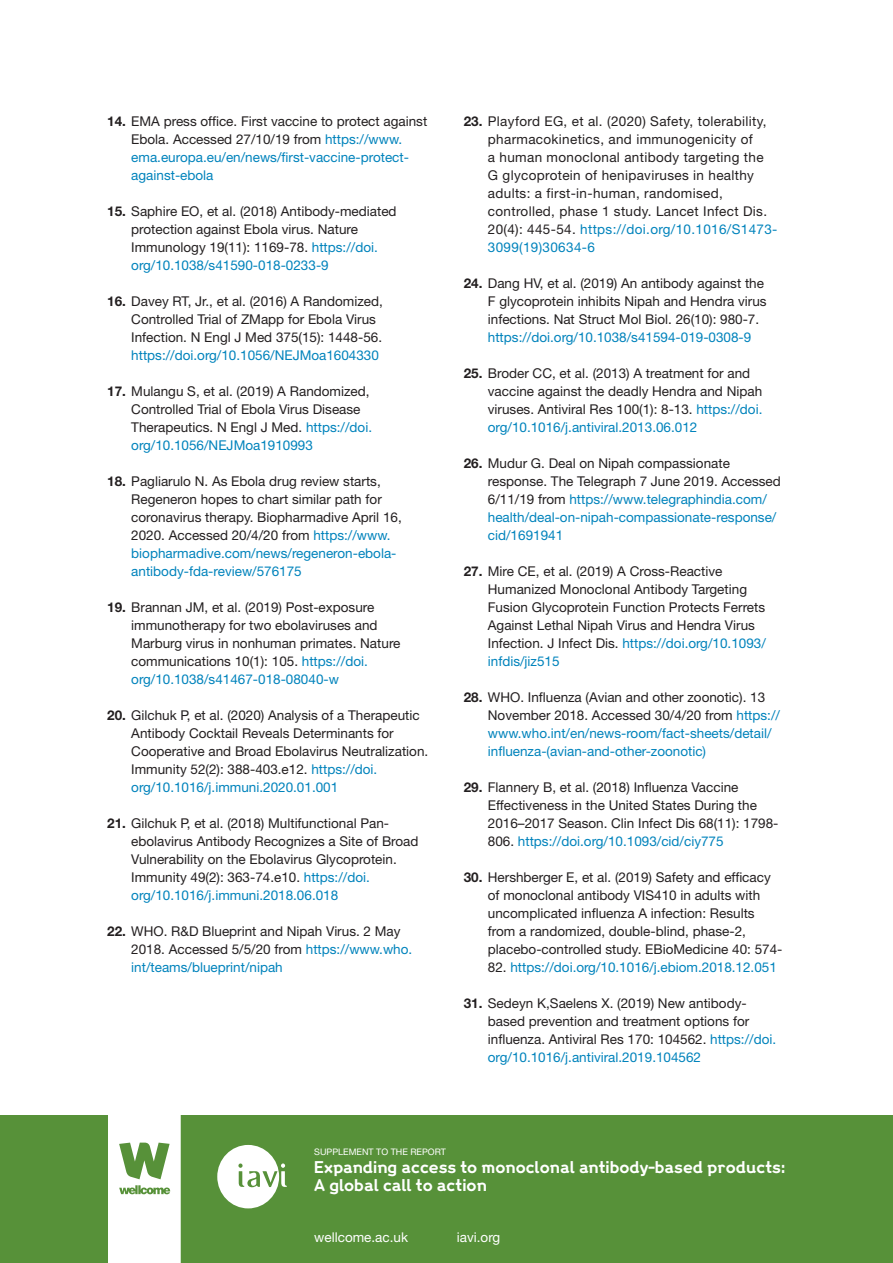
<style>
.page{position:relative;width:893px;height:1263px;background:#fff}
.page>*{position:absolute;margin:0;border:0;box-sizing:border-box;transform-origin:0 0}
.t1{font:700 15px/18px "Wellcome";color:#fff}
.Body_text{font:13.5px/18px "Helvetica Neue LT Std";color:#231f20}
.Body_text-2{font:13.5px/18px "Helvetica Neue LT Std";color:#0083bc}
.Body_text-3{font:13.5px/18px "Helvetica Neue LT Std";letter-spacing:.025em;color:#231f20}
.Body_text-4{font:13.5px "Helvetica Neue LT Std";color:#fff}
.t2{font:9px "Helvetica Neue LT Std";color:#fff}
.s1{font-weight:700}
.s2{color:#0083bc}
.s3{font-weight:700;color:#231f20}
.s4{color:#231f20}
</style>
<div class="page">
<div style="left:0;top:1115px;width:893px;height:148px;background:#579139"></div>
<div style="left:217px;top:1145px;width:62px;height:63px;background:#fff;border-radius:50%"></div>
<svg style="left:238px;top:1163px;width:49px;height:24px"></svg>
<svg style="left:108px;top:1115px;width:73px;height:148px;background:#e7efe3"></svg>
<p class="Body_text" style="left:131px;top:112px;width:298px;text-indent:-24px"><span class="s1">14.</span> EMA press office. First vaccine to protect against Ebola. Accessed 27/10/19 from <span class="s2">https://www. ema.europa.eu/en/news/first-vaccine-protect&shy;against-ebola</span></p>
<p class="Body_text" style="left:131px;top:202px;width:267px;text-indent:-24px"><span class="s1">15.</span> Saphire EO, et al. (2018) Antibody-mediated protection against Ebola virus. Nature Immunology 19(11): 1169-78. <span class="s2">https://doi. org/10.1038/s41590-018-0233-9</span></p>
<p class="Body_text" style="left:131px;top:292px;width:253px;text-indent:-24px"><span class="s1">16.</span> Davey RT, Jr., et al. (2016) A Randomized, Controlled Trial of ZMapp for Ebola Virus Infection. N Engl J Med 375(15): 1448-56. <span class="s2">https://doi.org/10.1056/NEJMoa1604330</span></p>
<p class="Body_text" style="left:131px;top:382px;width:242px;text-indent:-24px"><span class="s1">17.</span> Mulangu S, et al. (2019) A Randomized, Controlled Trial of Ebola Virus Disease Therapeutics. N Engl J Med. <span class="s2">https://doi. org/10.1056/NEJMoa1910993</span></p>
<p class="Body_text" style="left:131px;top:472px;width:272px;text-indent:-24px"><span class="s1">18.</span> Pagliarulo N. As Ebola drug review starts, Regeneron hopes to chart similar path for coronavirus therapy. Biopharmadive April 16, 2020. Accessed 20/4/20 from <span class="s2">https://www. biopharmadive.com/news/regeneron-ebola&shy;antibody-fda-review/576175</span></p>
<p class="Body_text" style="left:131px;top:598px;width:271px;text-indent:-24px"><span class="s1">19.</span> Brannan JM, et al. (2019) Post-exposure immunotherapy for two ebolaviruses and Marburg virus in nonhuman primates. Nature communications 10(1): 105. <span class="s2">https://doi. org/10.1038/s41467-018-08040-w</span></p>
<p class="Body_text" style="left:131px;top:706px;width:298px;text-indent:-24px"><span class="s1">20.</span> Gilchuk P, et al. (2020) Analysis of a Therapeutic Antibody Cocktail Reveals Determinants for Cooperative and Broad Ebolavirus Neutralization.<br>Immunity 52(2): 388-403.e12. <span class="s2">https://doi. org/10.1016/j.immuni.2020.01.001</span></p>
<p class="Body_text" style="left:131px;top:814px;width:289px;text-indent:-24px"><span class="s1">21.</span> Gilchuk P, et al. (2018) Multifunctional Pan&shy;ebolavirus Antibody Recognizes a Site of Broad Vulnerability on the Ebolavirus Glycoprotein.<br>Immunity 49(2): 363-74.e10. <span class="s2">https://doi. org/10.1016/j.immuni.2018.06.018</span></p>
<p class="Body_text" style="left:131px;top:922px;width:283px;text-indent:-24px"><span class="s1">22.</span> WHO. R&amp;D Blueprint and Nipah Virus. 2 May<br>2018. Accessed 5/5/20 from <span class="s2">https://www.who. int/teams/blueprint/nipah</span></p>
<p class="Body_text-3" style="left:488px;top:112px;width:291px;text-indent:-24px"><span class="s1">23.</span> Playford EG, et al. (2020) Safety, tolerability, pharmacokinetics, and immunogenicity of<br>a human monoclonal antibody targeting the<br>G glycoprotein of henipaviruses in healthy adults: a first-in-human, randomised, controlled, phase 1 study. Lancet Infect Dis.<br>20(4): 445-54. <span class="s2">https://doi.org/10.1016/S1473- 3099(19)30634-6</span></p>
<p class="Body_text" style="left:488px;top:274px;width:280px;text-indent:-24px"><span class="s1">24.</span> Dang HV, et al. (2019) An antibody against the F glycoprotein inhibits Nipah and Hendra virus infections. Nat Struct Mol Biol. 26(10): 980-7. <span class="s2">https://doi.org/10.1038/s41594-019-0308-9</span></p>
<p class="Body_text" style="left:488px;top:364px;width:276px;text-indent:-24px"><span class="s1">25.</span> Broder CC, et al. (2013) A treatment for and vaccine against the deadly Hendra and Nipah viruses. Antiviral Res 100(1): 8-13. <span class="s2">https://doi. org/10.1016/j.antiviral.2013.06.012</span></p>
<p class="Body_text-2" style="left:488px;top:454px;width:294px;text-indent:-24px"><span class="s3">26.</span> <span class="s4">Mudur G. Deal on Nipah compassionate response. The Telegraph 7 June 2019. Accessed 6/11/19 from</span> https://www.telegraphindia.com/ health/deal-on-nipah-compassionate-response/ cid/1691941</p>
<p class="Body_text" style="left:488px;top:562px;width:279px;text-indent:-24px"><span class="s1">27.</span> Mire CE, et al. (2019) A Cross-Reactive Humanized Monoclonal Antibody Targeting Fusion Glycoprotein Function Protects Ferrets Against Lethal Nipah Virus and Hendra Virus Infection. J Infect Dis. <span class="s2">https://doi.org/10.1093/ infdis/jiz515</span></p>
<p class="Body_text-2" style="left:488px;top:688px;width:294px;text-indent:-24px"><span class="s3">28.</span> <span class="s4">WHO. Influenza (Avian and other zoonotic). 13<br>November 2018. Accessed 30/4/20 from</span> https:// www.who.int/en/news-room/fact-sheets/detail/ influenza-(avian-and-other-zoonotic)</p>
<p class="Body_text" style="left:488px;top:778px;width:292px;text-indent:-24px"><span class="s1">29.</span> Flannery B, et al. (2018) Influenza Vaccine Effectiveness in the United States During the 2016–2017 Season. Clin Infect Dis 68(11): 1798- 806. <span class="s2">https://doi.org/10.1093/cid/ciy775</span></p>
<p class="Body_text" style="left:488px;top:868px;width:296px;text-indent:-24px"><span class="s1">30.</span> Hershberger E, et al. (2019) Safety and efficacy of monoclonal antibody VIS410 in adults with uncomplicated influenza A infection: Results from a randomized, double-blind, phase-2, placebo-controlled study. EBioMedicine 40: 574-</p>
<p class="Body_text-2" style="left:488px;top:958px;width:291px"><span class="s4">82.</span> https://doi.org/10.1016/j.ebiom.2018.12.051</p>
<p class="Body_text" style="left:488px;top:994px;width:290px;text-indent:-24px"><span class="s1">31.</span> Sedeyn K,Saelens X. (2019) New antibody&shy;based prevention and treatment options for influenza. Antiviral Res 170: 104562. <span class="s2">https://doi. org/10.1016/j.antiviral.2019.104562</span></p>
<p class="t2" style="left:314px;top:1146px;width:133px">SUPPLEMENT TO THE REPORT</p>
<p class="t1" style="left:314px;top:1158px;width:472px">Expanding access to monoclonal antibody-based products:<br>A global call to action</p>
<p class="Body_text-4" style="left:314px;top:1229px;width:95px">wellcome.ac.uk</p>
<p class="Body_text-4" style="left:457px;top:1229px;width:45px">iavi.org</p>
</div>
